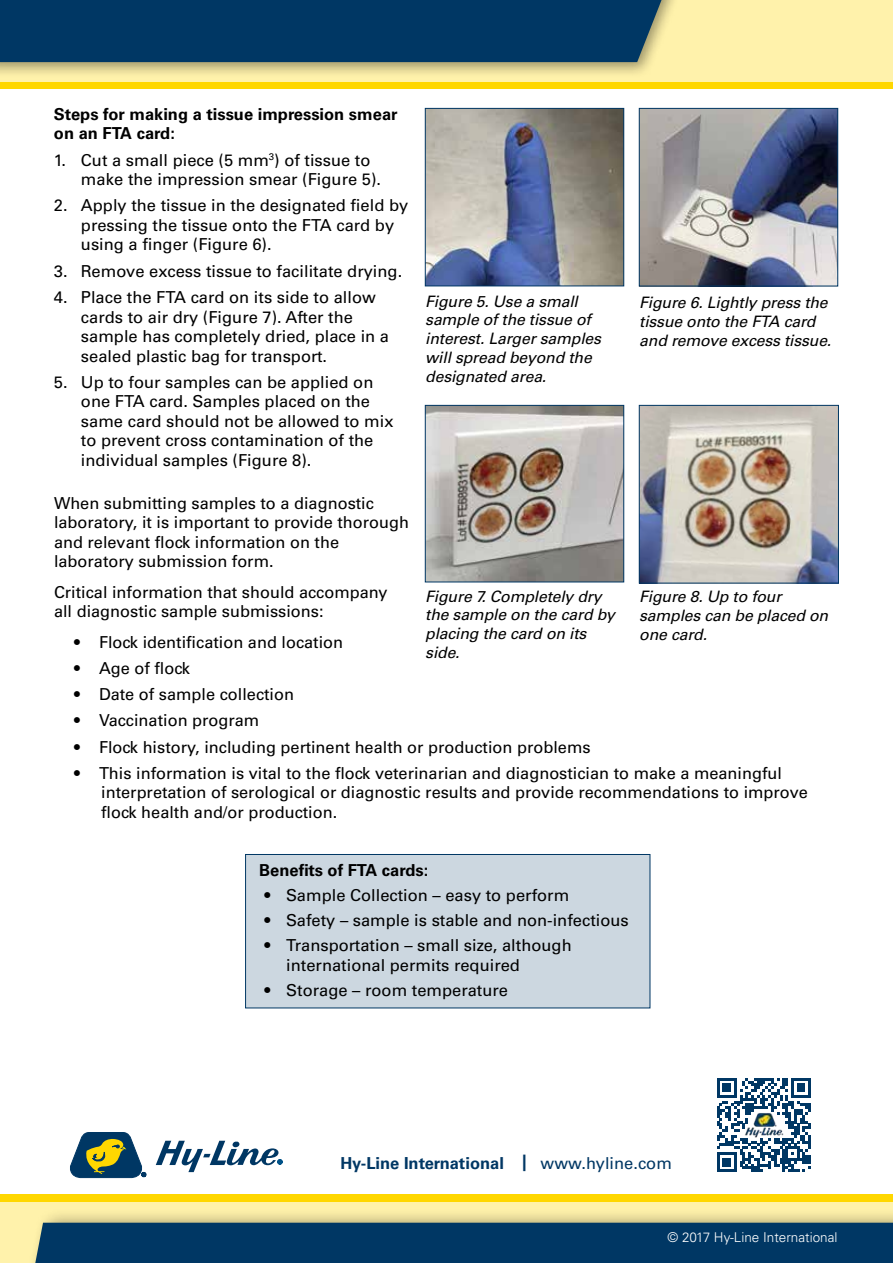
<style>
.page{position:relative;width:893px;height:1263px;background:#fff}
.page>*{position:absolute;margin:0;border:0;box-sizing:border-box;transform-origin:0 0}
.t1{font:16.5px/19.5px "Univers LT Std";color:#000}
.t2{font:700 16.5px/19.5px "Univers LT Std";color:#000}
.t3{font:700 16.5px "Univers LT Std";color:#003764}
.t4{font:italic 15.75px/18.8px "Univers LT Std";letter-spacing:-.01em;color:#000}
.t5{font:300 13.5px "Univers LT Std";color:#fff}
.s1{font-weight:400}
</style>
<div class="page">
<div style="left:0;top:1194px;width:893px;height:69px;background:#fff2ab"></div>
<div style="left:0;top:1194px;width:893px;height:8px;background:#ffd700"></div>
<div style="left:27px;top:1207px;width:866px;height:56px;background:#000;opacity:.4"></div>
<div style="left:33px;top:1223px;width:860px;height:40px;background:#003764"></div>
<div style="left:0;top:0;width:893px;height:88px;background:#fff2ab"></div>
<div style="left:0;top:82px;width:893px;height:7px;background:#ffd700"></div>
<div style="left:0;top:0;width:682px;height:78px;background:#000;opacity:.4"></div>
<div style="left:0;top:0;width:667px;height:62px;background:#003764"></div>
<svg style="left:70px;top:1132px;width:76px;height:46px"></svg>
<svg style="left:156px;top:1141px;width:126px;height:31px"></svg>
<img style="left:641px;top:110px;width:195px;height:174px">
<div style="left:639px;top:108px;width:199px;height:178px;border:1px solid #003764"></div>
<img style="left:427px;top:110px;width:195px;height:174px">
<div style="left:425px;top:108px;width:199px;height:178px;border:1px solid #003764"></div>
<img style="left:717px;top:1078px;width:94px;height:94px">
<div style="left:245px;top:854px;width:405px;height:154px;background:#ccd7e0;border:1px solid #003764"></div>
<img style="left:641px;top:407px;width:196px;height:174px">
<div style="left:639px;top:405px;width:200px;height:178px;border:1px solid #003764"></div>
<img style="left:427px;top:407px;width:195px;height:173px">
<div style="left:425px;top:405px;width:199px;height:177px;border:1px solid #003764"></div>
<p class="t2" style="left:54px;top:105px;width:345px">Steps for making a tissue impression smear on an FTA card:</p>
<p class="t1" style="left:81px;top:150px;width:302px;text-indent:-27px">1. Cut a small piece (5 mm<sup>3</sup>) of tissue to make the impression smear (Figure 5).</p>
<p class="t1" style="left:81px;top:196px;width:329px;text-indent:-27px">2. Apply the tissue in the designated field by pressing the tissue onto the FTA card by using a finger (Figure 6).</p>
<p class="t1" style="left:54px;top:261px;width:350px">3. Remove excess tissue to facilitate drying.</p>
<p class="t1" style="left:81px;top:287px;width:310px;text-indent:-27px">4. Place the FTA card on its side to allow cards to air dry (Figure 7). After the sample has completely dried, place in a sealed plastic bag for transport.</p>
<p class="t1" style="left:81px;top:372px;width:314px;text-indent:-27px">5. Up to four samples can be applied on one FTA card. Samples placed on the same card should not be allowed to mix to prevent cross contamination of the individual samples (Figure 8).</p>
<p class="t4" style="left:425px;top:292px;width:177px">Figure 5. Use a small sample of the tissue of interest. Larger samples will spread beyond the designated area.</p>
<p class="t4" style="left:639px;top:293px;width:194px">Figure 6. Lightly press the tissue onto the FTA card and remove excess tissue.</p>
<p class="t1" style="left:54px;top:493px;width:357px">When submitting samples to a diagnostic laboratory, it is important to provide thorough and relevant flock information on the laboratory submission form.</p>
<p class="t1" style="left:54px;top:582px;width:335px">Critical information that should accompany all diagnostic sample submissions:</p>
<p class="t1" style="left:74px;top:632px;width:270px">• Flock identification and location</p>
<p class="t1" style="left:74px;top:658px;width:117px">• Age of flock</p>
<p class="t1" style="left:74px;top:684px;width:221px">• Date of sample collection</p>
<p class="t1" style="left:74px;top:711px;width:187px">• Vaccination program</p>
<p class="t1" style="left:74px;top:737px;width:518px">• Flock history, including pertinent health or production problems</p>
<p class="t1" style="left:101px;top:763px;width:708px;text-indent:-27px">• This information is vital to the flock veterinarian and diagnostician to make a meaningful interpretation of serological or diagnostic results and provide recommendations to improve flock health and/or production.</p>
<p class="t4" style="left:425px;top:587px;width:191px">Figure 7. Completely dry the sample on the card by placing the card on its side.</p>
<p class="t4" style="left:639px;top:587px;width:190px">Figure 8. Up to four samples can be placed on one card.</p>
<p class="t2" style="left:259px;top:860px;width:171px">Benefits of FTA cards:</p>
<p class="t1" style="left:265px;top:885px;width:306px">• Sample Collection – easy to perform</p>
<p class="t1" style="left:265px;top:910px;width:366px">• Safety – sample is stable and non-infectious</p>
<p class="t1" style="left:286px;top:936px;width:287px;text-indent:-22px">• Transportation – small size, although international permits required</p>
<p class="t1" style="left:265px;top:980px;width:245px">• Storage – room temperature</p>
<p class="t3" style="left:340px;top:1153px;width:333px">Hy-Line International | <span class="s1">www.hyline.com</span></p>
<p class="t5" style="left:668px;top:1229px;width:171px">© 2017 Hy-Line International</p>
</div>
